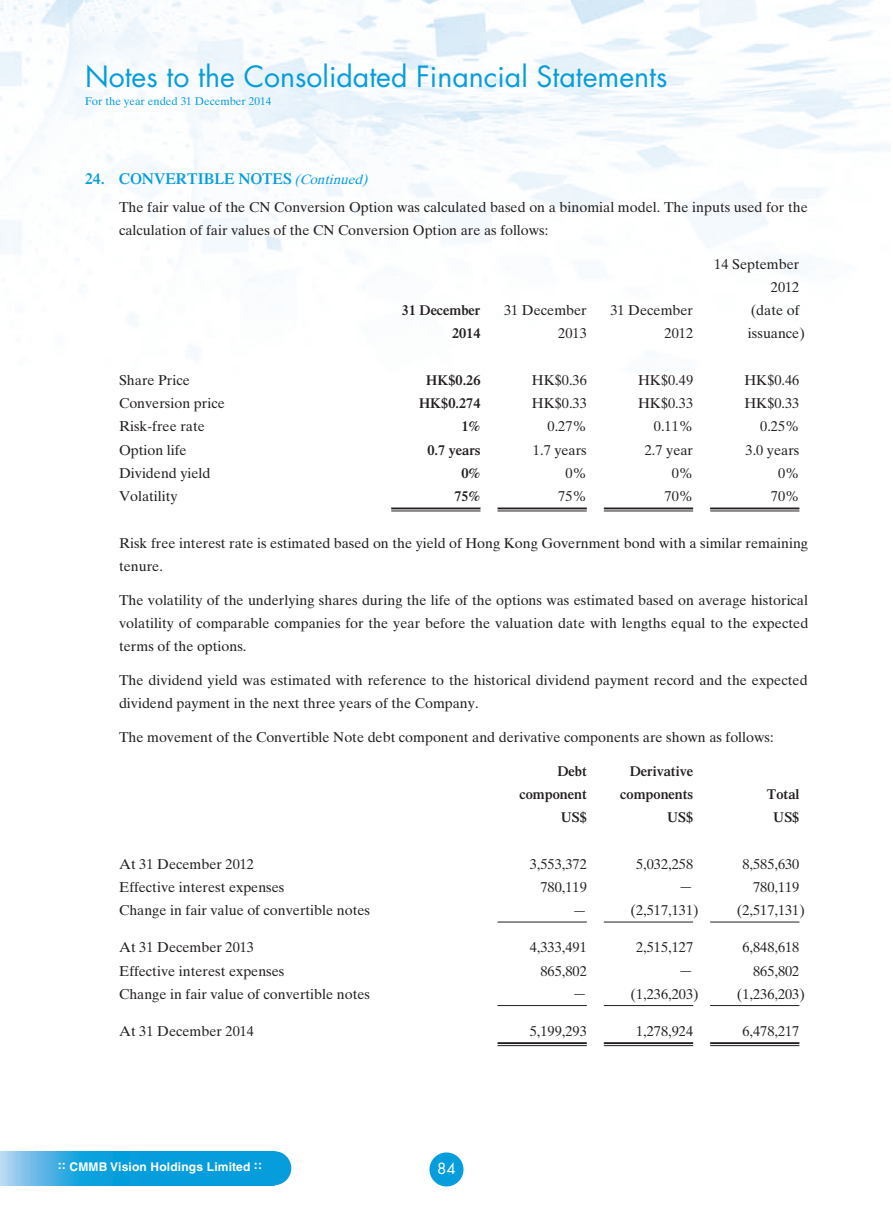
<style>
.page{position:relative;width:893px;height:1212px;background:#fff}
.page>*{position:absolute;margin:0;border:0;box-sizing:border-box;transform-origin:0 0}
.t1{font:28.5px "Futura Std";color:#069ddc}
._3__標題{font:600 15.75px "Times LT Std";color:#069ddc}
.t2{font:15px "Futura Std";color:#fff}
._1__內文{font:14.25px/23.2px "Times Ten LT Std";color:#231f20}
._1__內文-2{font:600 14.25px "Times LT Std";color:#231f20}
.t3{font:700 12px "Helvetica LT Std";letter-spacing:.015em;color:#fff}
.t4{font:11.25px "Times Ten LT Std";color:#069ddc}
.s1{font-family:"Times Ten LT Std";font-weight:400;font-style:italic;font-size:13.5px}
</style>
<div class="page">
<img style="left:0;top:0;width:891px;height:1187px">
<div style="left:429px;top:1152px;width:34px;height:34px;background:#069ddc;border-radius:50%"></div>
<div style="left:257px;top:1151px;width:34px;height:34px;background:#069ddc;border-radius:50%"></div>
<svg style="left:0;top:1151px;width:270px;height:34px;background:#22a6df"></svg>
<hr style="left:391px;top:507px;width:89px;height:2px;background:#231f20">
<hr style="left:391px;top:511px;width:89px;height:1px;background:#231f20">
<hr style="left:497px;top:507px;width:90px;height:2px;background:#231f20">
<hr style="left:497px;top:511px;width:90px;height:1px;background:#231f20">
<hr style="left:604px;top:507px;width:89px;height:2px;background:#231f20">
<hr style="left:604px;top:511px;width:89px;height:1px;background:#231f20">
<hr style="left:710px;top:507px;width:89px;height:2px;background:#231f20">
<hr style="left:710px;top:511px;width:89px;height:1px;background:#231f20">
<hr style="left:497px;top:922px;width:90px;height:1px;background:#231f20">
<hr style="left:604px;top:922px;width:89px;height:1px;background:#231f20">
<hr style="left:710px;top:922px;width:89px;height:1px;background:#231f20">
<hr style="left:497px;top:1005px;width:90px;height:1px;background:#231f20">
<hr style="left:604px;top:1005px;width:89px;height:1px;background:#231f20">
<hr style="left:710px;top:1005px;width:89px;height:1px;background:#231f20">
<hr style="left:497px;top:1042px;width:90px;height:2px;background:#231f20">
<hr style="left:497px;top:1045px;width:90px;height:1px;background:#231f20">
<hr style="left:604px;top:1042px;width:89px;height:2px;background:#231f20">
<hr style="left:604px;top:1045px;width:89px;height:1px;background:#231f20">
<hr style="left:710px;top:1042px;width:89px;height:2px;background:#231f20">
<hr style="left:710px;top:1045px;width:89px;height:1px;background:#231f20">
<h1 class="t1" style="left:85px;top:59px;width:584px">Notes to the Consolidated Financial Statements</h1>
<p class="t4" style="left:85px;top:95px;width:188px">For the year ended 31 December 2014</p>
<p class="_3__標題" style="left:85px;top:169px;width:288px">24. CONVERTIBLE NOTES <span class="s1">(Continued)</span></p>
<p class="_1__內文" style="left:119px;top:195px;width:690px">The fair value of the CN Conversion Option was calculated based on a binomial model. The inputs used for the calculation of fair values of the CN Conversion Option are as follows:</p>
<p class="_1__內文" style="left:714px;top:252px;width:87px">14 September</p>
<p class="_1__內文" style="left:771px;top:275px;width:30px">2012</p>
<p class="_1__內文-2" style="left:402px;top:302px;width:80px">31 December</p>
<p class="_1__內文" style="left:504px;top:299px;width:84px">31 December</p>
<p class="_1__內文" style="left:610px;top:299px;width:84px">31 December</p>
<p class="_1__內文" style="left:751px;top:299px;width:50px">(date of</p>
<p class="_1__內文-2" style="left:452px;top:325px;width:30px">2014</p>
<p class="_1__內文" style="left:558px;top:322px;width:30px">2013</p>
<p class="_1__內文" style="left:665px;top:322px;width:30px">2012</p>
<p class="_1__內文" style="left:748px;top:322px;width:59px">issuance)</p>
<p class="_1__內文" style="left:119px;top:368px;width:72px">Share Price</p>
<p class="_1__內文-2" style="left:426px;top:372px;width:56px">HK$0.26</p>
<p class="_1__內文" style="left:532px;top:368px;width:57px">HK$0.36</p>
<p class="_1__內文" style="left:638px;top:368px;width:57px">HK$0.49</p>
<p class="_1__內文" style="left:744px;top:368px;width:57px">HK$0.46</p>
<p class="_1__內文" style="left:119px;top:392px;width:107px">Conversion price</p>
<p class="_1__內文-2" style="left:419px;top:395px;width:63px">HK$0.274</p>
<p class="_1__內文" style="left:532px;top:392px;width:57px">HK$0.33</p>
<p class="_1__內文" style="left:638px;top:392px;width:57px">HK$0.33</p>
<p class="_1__內文" style="left:744px;top:392px;width:57px">HK$0.33</p>
<p class="_1__內文" style="left:119px;top:415px;width:87px">Risk-free rate</p>
<p class="_1__內文-2" style="left:461px;top:418px;width:20px">1%</p>
<p class="_1__內文" style="left:548px;top:415px;width:41px">0.27%</p>
<p class="_1__內文" style="left:654px;top:415px;width:41px">0.11%</p>
<p class="_1__內文" style="left:760px;top:415px;width:41px">0.25%</p>
<p class="_1__內文" style="left:119px;top:438px;width:69px">Option life</p>
<p class="_1__內文-2" style="left:427px;top:441px;width:55px">0.7 years</p>
<p class="_1__內文" style="left:533px;top:438px;width:55px">1.7 years</p>
<p class="_1__內文" style="left:645px;top:438px;width:50px">2.7 year</p>
<p class="_1__內文" style="left:746px;top:438px;width:55px">3.0 years</p>
<p class="_1__內文" style="left:119px;top:461px;width:93px">Dividend yield</p>
<p class="_1__內文-2" style="left:461px;top:465px;width:20px">0%</p>
<p class="_1__內文" style="left:565px;top:461px;width:23px">0%</p>
<p class="_1__內文" style="left:672px;top:461px;width:23px">0%</p>
<p class="_1__內文" style="left:778px;top:461px;width:23px">0%</p>
<p class="_1__內文" style="left:119px;top:485px;width:60px">Volatility</p>
<p class="_1__內文-2" style="left:454px;top:488px;width:28px">75%</p>
<p class="_1__內文" style="left:558px;top:485px;width:30px">75%</p>
<p class="_1__內文" style="left:665px;top:485px;width:30px">70%</p>
<p class="_1__內文" style="left:771px;top:485px;width:30px">70%</p>
<p class="_1__內文" style="left:119px;top:531px;width:690px">Risk free interest rate is estimated based on the yield of Hong Kong Government bond with a similar remaining tenure.</p>
<p class="_1__內文" style="left:119px;top:588px;width:691px;text-align:justify">The volatility of the underlying shares during the life of the options was estimated based on average historical volatility of comparable companies for the year before the valuation date with lengths equal to the expected terms of the options.</p>
<p class="_1__內文" style="left:119px;top:668px;width:690px">The dividend yield was estimated with reference to the historical dividend payment record and the expected dividend payment in the next three years of the Company.</p>
<p class="_1__內文" style="left:119px;top:725px;width:656px">The movement of the Convertible Note debt component and derivative components are shown as follows:</p>
<p class="_1__內文-2" style="left:557px;top:762px;width:31px">Debt</p>
<p class="_1__內文-2" style="left:630px;top:762px;width:65px">Derivative</p>
<p class="_1__內文-2" style="left:519px;top:786px;width:69px">component</p>
<p class="_1__內文-2" style="left:620px;top:786px;width:74px">components</p>
<p class="_1__內文-2" style="left:767px;top:786px;width:34px">Total</p>
<p class="_1__內文-2" style="left:561px;top:809px;width:28px">US$</p>
<p class="_1__內文-2" style="left:667px;top:809px;width:28px">US$</p>
<p class="_1__內文-2" style="left:773px;top:809px;width:28px">US$</p>
<p class="_1__內文" style="left:119px;top:852px;width:137px">At 31 December 2012</p>
<p class="_1__內文" style="left:530px;top:852px;width:58px">3,553,372</p>
<p class="_1__內文" style="left:636px;top:852px;width:58px">5,032,258</p>
<p class="_1__內文" style="left:742px;top:852px;width:58px">8,585,630</p>
<p class="_1__內文" style="left:119px;top:875px;width:167px">Effective interest expenses</p>
<p class="_1__內文" style="left:540px;top:875px;width:48px">780,119</p>
<p class="_1__內文" style="left:679px;top:875px;width:16px">—</p>
<p class="_1__內文" style="left:753px;top:875px;width:48px">780,119</p>
<p class="_1__內文" style="left:119px;top:899px;width:253px">Change in fair value of convertible notes</p>
<p class="_1__內文" style="left:573px;top:898px;width:16px">—</p>
<p class="_1__內文" style="left:631px;top:899px;width:70px">(2,517,131)</p>
<p class="_1__內文" style="left:737px;top:899px;width:70px">(2,517,131)</p>
<p class="_1__內文" style="left:119px;top:936px;width:137px">At 31 December 2013</p>
<p class="_1__內文" style="left:530px;top:936px;width:58px">4,333,491</p>
<p class="_1__內文" style="left:636px;top:936px;width:58px">2,515,127</p>
<p class="_1__內文" style="left:742px;top:936px;width:58px">6,848,618</p>
<p class="_1__內文" style="left:119px;top:959px;width:167px">Effective interest expenses</p>
<p class="_1__內文" style="left:540px;top:959px;width:48px">865,802</p>
<p class="_1__內文" style="left:679px;top:958px;width:16px">—</p>
<p class="_1__內文" style="left:753px;top:959px;width:48px">865,802</p>
<p class="_1__內文" style="left:119px;top:982px;width:253px">Change in fair value of convertible notes</p>
<p class="_1__內文" style="left:573px;top:981px;width:16px">—</p>
<p class="_1__內文" style="left:631px;top:982px;width:70px">(1,236,203)</p>
<p class="_1__內文" style="left:737px;top:982px;width:70px">(1,236,203)</p>
<p class="_1__內文" style="left:119px;top:1019px;width:137px">At 31 December 2014</p>
<p class="_1__內文" style="left:530px;top:1019px;width:58px">5,199,293</p>
<p class="_1__內文" style="left:636px;top:1019px;width:58px">1,278,924</p>
<p class="_1__內文" style="left:742px;top:1019px;width:58px">6,478,217</p>
<p class="t3" style="left:58px;top:1159px;width:206px">:: CMMB Vision Holdings Limited ::</p>
<p class="t2" style="left:437px;top:1159px;width:20px">84</p>
</div>
